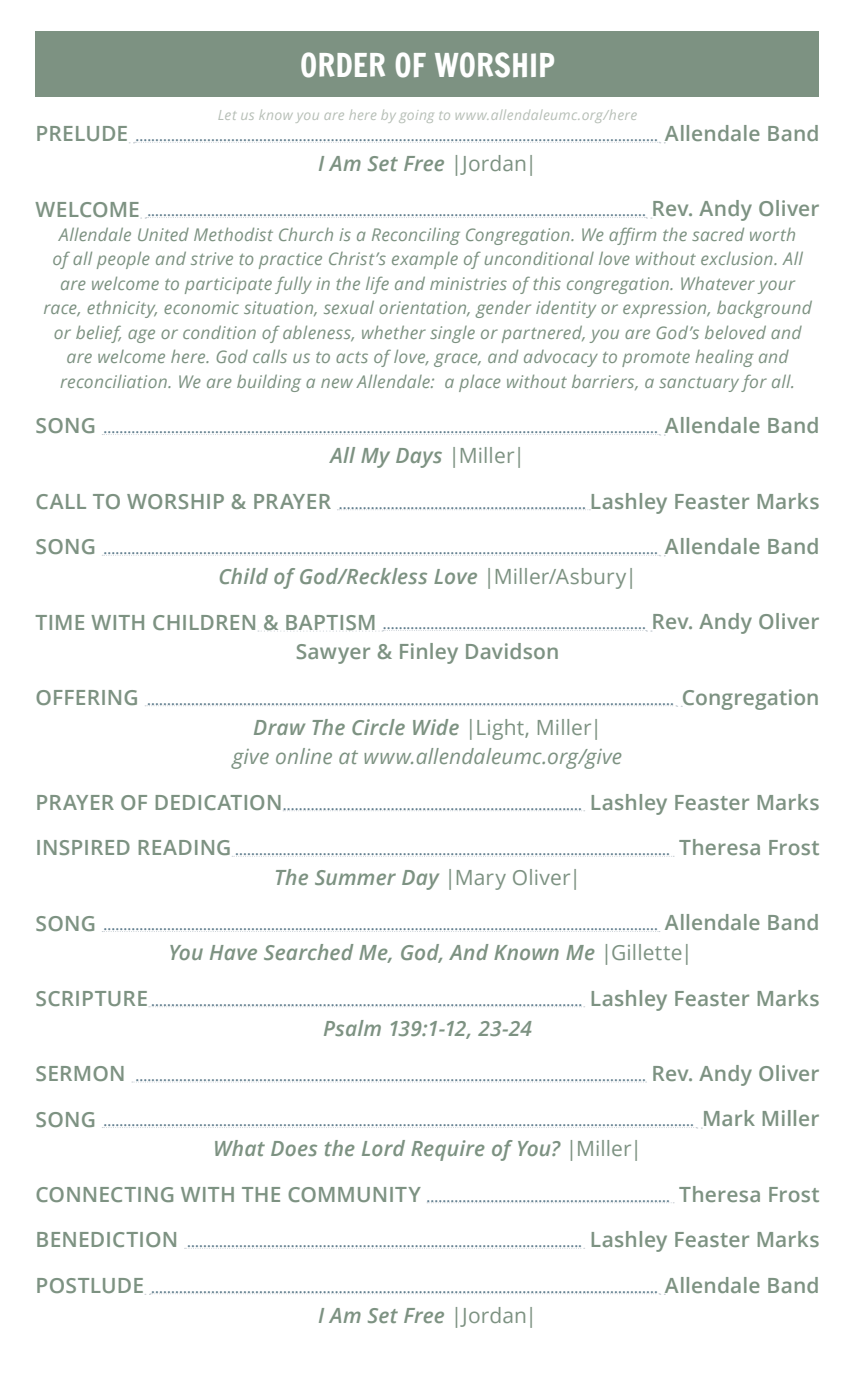
<style>
.page{position:relative;width:857px;height:1386px;background:#fff}
.page>*{position:absolute;margin:0;border:0;box-sizing:border-box;transform-origin:0 0}
.t1{font:31.5px "Francois One";color:#fff}
.t2{font:italic 600 21px "Open Sans";letter-spacing:.01em;color:#7d9282}
.t3{font:italic 21px/29.8px "Open Sans";letter-spacing:.005em;color:#7d9282;text-align:center}
.t4{font:600 21px "Open Sans";letter-spacing:.01em;color:#7d9282}
.t5{font:italic 17.5px/24.5px "Open Sans";letter-spacing:.015em;color:#7d9282;text-align:center}
.t6{font:600 14px "Open Sans";color:#607d8d}
.t7{font:italic 14px "Open Sans";letter-spacing:.025em;color:#b7bfb7}
.s1{font-size:21px;color:#7d9282}
.s2{font-weight:400;font-style:normal}
.s3{font-weight:600}
.s4{font-style:normal}
</style>
<div class="page">
<svg style="left:129px;top:142px;width:536px;height:1px"></svg>
<svg style="left:141px;top:217px;width:511px;height:2px"></svg>
<svg style="left:102px;top:434px;width:563px;height:2px"></svg>
<svg style="left:337px;top:509px;width:253px;height:1px"></svg>
<svg style="left:102px;top:555px;width:563px;height:1px"></svg>
<svg style="left:258px;top:630px;width:394px;height:2px"></svg>
<svg style="left:145px;top:705px;width:537px;height:2px"></svg>
<svg style="left:283px;top:810px;width:302px;height:1px"></svg>
<svg style="left:232px;top:856px;width:442px;height:1px"></svg>
<svg style="left:102px;top:931px;width:558px;height:1px"></svg>
<svg style="left:149px;top:1006px;width:436px;height:1px"></svg>
<svg style="left:132px;top:1082px;width:514px;height:1px"></svg>
<svg style="left:102px;top:1127px;width:600px;height:2px"></svg>
<svg style="left:427px;top:1202px;width:247px;height:1px"></svg>
<svg style="left:185px;top:1248px;width:400px;height:1px"></svg>
<svg style="left:145px;top:1293px;width:520px;height:2px"></svg>
<div style="left:36px;top:31px;width:783px;height:65px;background:#7d9282"></div>
<p class="t1" style="left:300px;top:48px;width:256px">ORDER OF WORSHIP</p>
<p class="t7" style="left:218px;top:106px;width:421px">Let us know you are here by going to www.allendaleumc.org/here</p>
<p class="t6" style="left:36px;top:127px;width:785px"><span class="s1">PRELUDE</span> ................................................................................................................................... <span class="s1">Allendale Band</span></p>
<p class="t2" style="left:318px;top:149px;width:221px">I Am Set Free <span class="s2">|Jordan|</span></p>
<p class="t6" style="left:36px;top:202px;width:785px"><span class="s1">WELCOME</span> ............................................................................................................................. <span class="s1">Rev. Andy Oliver</span></p>
<p class="t5" style="left:43px;top:222px;width:770px">Allendale United Methodist Church is a Reconciling Congregation. We affirm the sacred worth<br>of all people and strive to practice Christ’s example of unconditional love without exclusion. All are welcome to participate fully in the life and ministries of this congregation. Whatever your race, ethnicity, economic situation, sexual orientation, gender identity or expression, background or belief, age or condition of ableness, whether single or partnered, you are God’s beloved and are welcome here. God calls us to acts of love, grace, and advocacy to promote healing and reconciliation. We are building a new Allendale: a place without barriers, a sanctuary for all.</p>
<p class="t6" style="left:36px;top:419px;width:785px"><span class="s1">SONG</span> ........................................................................................................................................... <span class="s1">Allendale Band</span></p>
<p class="t2" style="left:330px;top:441px;width:196px">All My Days <span class="s2">|Miller|</span></p>
<p class="t6" style="left:36px;top:494px;width:785px"><span class="s1">CALL TO WORSHIP &amp; PRAYER</span> .............................................................. <span class="s1">Lashley Feaster Marks</span></p>
<p class="t6" style="left:36px;top:540px;width:785px"><span class="s1">SONG</span> ........................................................................................................................................... <span class="s1">Allendale Band</span></p>
<p class="t2" style="left:218px;top:562px;width:420px">Child of God/Reckless Love <span class="s2">|Miller/Asbury|</span></p>
<p class="t6" style="left:36px;top:615px;width:785px"><span class="s1">TIME WITH CHILDREN &amp; BAPTISM</span> .................................................................. <span class="s1">Rev. Andy Oliver</span></p>
<p class="t4" style="left:296px;top:637px;width:265px">Sawyer &amp; Finley Davidson</p>
<p class="t6" style="left:36px;top:690px;width:785px"><span class="s1">OFFERING</span> .................................................................................................................................... <span class="s1">Congregation</span></p>
<p class="t3" style="left:233px;top:711px;width:391px"><span class="s3">Draw The Circle Wide</span> <span class="s4">|Light, Miller| </span>give online at www.allendaleumc.org/give</p>
<p class="t6" style="left:36px;top:795px;width:785px"><span class="s1">PRAYER OF DEDICATION</span> ........................................................................... <span class="s1">Lashley Feaster Marks</span></p>
<p class="t6" style="left:36px;top:841px;width:785px"><span class="s1">INSPIRED READING</span> ............................................................................................................. <span class="s1">Theresa Frost</span></p>
<p class="t2" style="left:274px;top:863px;width:308px">The Summer Day <span class="s2">|Mary Oliver|</span></p>
<p class="t6" style="left:36px;top:916px;width:785px"><span class="s1">SONG</span> ........................................................................................................................................... <span class="s1">Allendale Band</span></p>
<p class="t2" style="left:168px;top:938px;width:526px">You Have Searched Me, God, And Known Me <span class="s2">|Gillette|</span></p>
<p class="t6" style="left:36px;top:991px;width:785px"><span class="s1">SCRIPTURE</span> ............................................................................................................ <span class="s1">Lashley Feaster Marks</span></p>
<p class="t2" style="left:323px;top:1013px;width:210px">Psalm 139:1-12, 23-24</p>
<p class="t6" style="left:36px;top:1066px;width:785px"><span class="s1">SERMON</span> ................................................................................................................................ <span class="s1">Rev. Andy Oliver</span></p>
<p class="t6" style="left:36px;top:1112px;width:785px"><span class="s1">SONG</span> .................................................................................................................................................... <span class="s1">Mark Miller</span></p>
<p class="t2" style="left:213px;top:1134px;width:430px">What Does the Lord Require of You? <span class="s2">|Miller|</span></p>
<p class="t6" style="left:36px;top:1187px;width:785px"><span class="s1">CONNECTING WITH THE COMMUNITY</span> ............................................................. <span class="s1">Theresa Frost</span></p>
<p class="t6" style="left:36px;top:1233px;width:785px"><span class="s1">BENEDICTION</span> ................................................................................................... <span class="s1">Lashley Feaster Marks</span></p>
<p class="t6" style="left:36px;top:1278px;width:785px"><span class="s1">POSTLUDE</span> ............................................................................................................................... <span class="s1">Allendale Band</span></p>
<p class="t2" style="left:318px;top:1300px;width:221px">I Am Set Free <span class="s2">|Jordan|</span></p>
</div>
